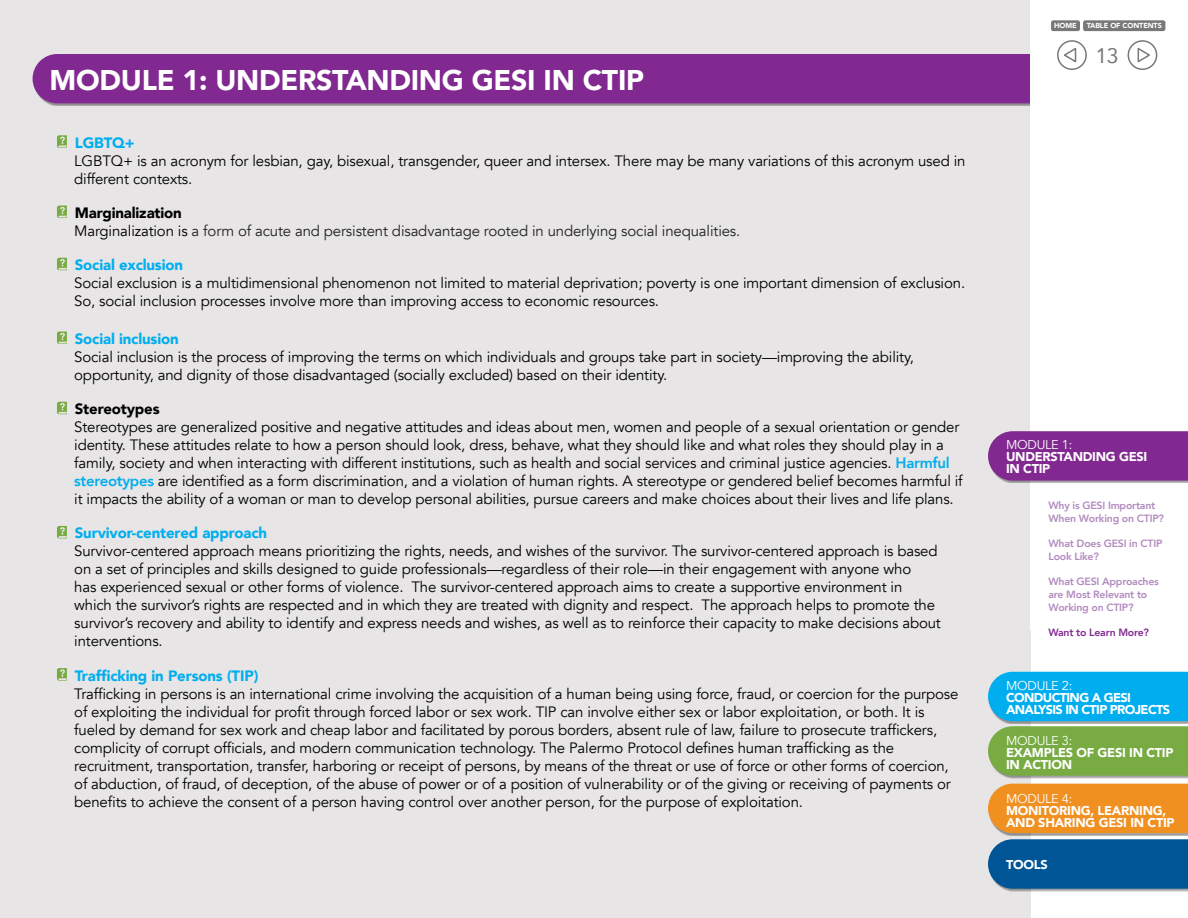
<style>
.page{position:relative;width:1188px;height:918px;background:#fff}
.page>*{position:absolute;margin:0;border:0;box-sizing:border-box;transform-origin:0 0}
.t1{font:900 28.5px "Avenir";letter-spacing:-.01em;color:#fff}
.t2{font:21px "Avenir";color:#78787a}
.t3{font:15px/18px "Avenir";letter-spacing:-.01em;color:#000}
.t4{font:15px/18px "Avenir";letter-spacing:-.01em;color:#222}
.t5{font:900 15px "Avenir";letter-spacing:-.01em;color:#00aeef}
.t6{font:900 15px "Avenir";letter-spacing:-.01em;color:#000}
.t7{font:900 12.75px/12px "Avenir";letter-spacing:-.02em;color:#fff}
.t8{font:900 12.75px/12px "Avenir";letter-spacing:-.05em;color:#fff}
.t9{font:12.75px "Avenir";letter-spacing:-.02em;color:#fff}
.t10{font:800 10.5px/12.8px "Avenir";letter-spacing:-.02em;color:#b28abf}
.t11{font:800 10.5px "Avenir";letter-spacing:-.02em;color:#812990}
.t12{font:900 7.2px "Avenir";letter-spacing:-.01em;color:#fff}
.s1{font-weight:900;color:#000}
.s2{color:#000}
.s3{font-weight:800;color:#00aeef}
</style>
<div class="page">
<div style="left:0;top:0;width:1030px;height:918px;background:#e7e5e5"></div>
<div style="left:34px;top:55px;width:1154px;height:51px;background:#000;opacity:.37"></div>
<div style="left:33px;top:54px;width:997px;height:49px;background:#812990"></div>
<div style="left:1030px;top:0;width:158px;height:630px;background:#fff"></div>
<svg style="left:57px;top:135px;width:10px;height:13px"></svg>
<svg style="left:57px;top:206px;width:10px;height:12px"></svg>
<svg style="left:57px;top:258px;width:10px;height:12px"></svg>
<svg style="left:57px;top:332px;width:10px;height:12px"></svg>
<svg style="left:57px;top:402px;width:10px;height:12px"></svg>
<svg style="left:57px;top:526px;width:10px;height:12px"></svg>
<svg style="left:57px;top:668px;width:10px;height:13px"></svg>
<div style="left:1128px;top:40px;width:29px;height:30px;border:2px solid #78787a;border-radius:50%"></div>
<svg style="left:1137px;top:46px;width:15px;height:18px"></svg>
<div style="left:1057px;top:40px;width:30px;height:30px;border:2px solid #78787a;border-radius:50%"></div>
<svg style="left:1062px;top:48px;width:15px;height:16px"></svg>
<div style="left:990px;top:728px;width:198px;height:50px;background:#000;opacity:.37"></div>
<svg style="left:988px;top:672px;width:200px;height:104px;background:#49af9d"></svg>
<div style="left:990px;top:433px;width:198px;height:50px;background:#000;opacity:.37"></div>
<div style="left:988px;top:431px;width:200px;height:50px;background:#812990"></div>
<div style="left:990px;top:785px;width:198px;height:51px;background:#000;opacity:.37"></div>
<div style="left:988px;top:784px;width:200px;height:49px;background:#ef9021"></div>
<div style="left:990px;top:841px;width:198px;height:50px;background:#000;opacity:.37"></div>
<div style="left:988px;top:839px;width:200px;height:50px;background:#005596"></div>
<div style="left:1084px;top:21px;width:81px;height:9px;background:#78787a;border-radius:2px"></div>
<div style="left:1083px;top:20px;width:82px;height:11px;border:1px solid #78787a;border-radius:2px"></div>
<div style="left:1052px;top:21px;width:27px;height:9px;background:#78787a;border-radius:2px"></div>
<div style="left:1051px;top:20px;width:29px;height:11px;border:1px solid #78787a;border-radius:2px"></div>
<h1 class="t1" style="left:50px;top:56px;width:596px">MODULE 1: UNDERSTANDING GESI IN CTIP</h1>
<p class="t5" style="left:75px;top:130px;width:62px">LGBTQ+</p>
<p class="t3" style="left:74px;top:152px;width:893px">LGBTQ+ is an acronym for lesbian, gay, bisexual, transgender, queer and intersex. There may be many variations of this acronym used in different contexts.</p>
<p class="t4" style="left:74px;top:204px;width:668px"><span class="s1">Marginalization<br></span><span class="s2">Marginalization is</span> a form of acute and persistent disadvantage rooted in underlying social inequalities.</p>
<p class="t5" style="left:75px;top:252px;width:110px">Social exclusion</p>
<p class="t3" style="left:74px;top:274px;width:892px">Social exclusion is a multidimensional phenomenon not limited to material deprivation; poverty is one important dimension of exclusion.<br>So, social inclusion processes involve more than improving access to economic resources.</p>
<p class="t5" style="left:75px;top:326px;width:105px">Social inclusion</p>
<p class="t3" style="left:74px;top:348px;width:841px">Social inclusion is the process of improving the terms on which individuals and groups take part in society—improving the ability, opportunity, and dignity of those disadvantaged (socially excluded) based on their identity.</p>
<p class="t6" style="left:75px;top:396px;width:86px">Stereotypes</p>
<p class="t3" style="left:74px;top:418px;width:890px">Stereotypes are generalized positive and negative attitudes and ideas about men, women and people of a sexual orientation or gender identity. These attitudes relate to how a person should look, dress, behave, what they should like and what roles they should play in a family, society and when interacting with different institutions, such as health and social services and criminal justice agencies. <span class="s3">Harmful stereotypes</span> are identified as a form discrimination, and a violation of human rights. A stereotype or gendered belief becomes harmful if it impacts the ability of a woman or man to develop personal abilities, pursue careers and make choices about their lives and life plans.</p>
<p class="t5" style="left:75px;top:520px;width:194px">Survivor-centered approach</p>
<p class="t3" style="left:74px;top:543px;width:868px">Survivor-centered approach means prioritizing the rights, needs, and wishes of the survivor. The survivor-centered approach is based on a set of principles and skills designed to guide professionals—regardless of their role—in their engagement with anyone who<br>has experienced sexual or other forms of violence. The survivor-centered approach aims to create a supportive environment in which the survivor’s rights are respected and in which they are treated with dignity and respect. The approach helps to promote the survivor’s recovery and ability to identify and express needs and wishes, as well as to reinforce their capacity to make decisions about interventions.</p>
<p class="t5" style="left:75px;top:663px;width:185px">Trafficking in Persons (TIP)</p>
<p class="t3" style="left:74px;top:685px;width:886px">Trafficking in persons is an international crime involving the acquisition of a human being using force, fraud, or coercion for the purpose of exploiting the individual for profit through forced labor or sex work. TIP can involve either sex or labor exploitation, or both. It is fueled by demand for sex work and cheap labor and facilitated by porous borders, absent rule of law, failure to prosecute traffickers, complicity of corrupt officials, and modern communication technology. The Palermo Protocol defines human trafficking as the recruitment, transportation, transfer, harboring or receipt of persons, by means of the threat or use of force or other forms of coercion, of abduction, of fraud, of deception, of the abuse of power or of a position of vulnerability or of the giving or receiving of payments or benefits to achieve the consent of a person having control over another person, for the purpose of exploitation.</p>
<p class="t12" style="left:1054px;top:20px;width:24px">HOME</p>
<p class="t12" style="left:1087px;top:20px;width:77px">TABLE OF CONTENTS</p>
<h2 class="t2" style="left:1096px;top:39px;width:25px">13</h2>
<p class="t9" style="left:1006px;top:437px;width:68px">MODULE 1:</p>
<p class="t7" style="left:1006px;top:450px;width:143px">UNDERSTANDING GESI<br>IN CTIP</p>
<p class="t10" style="left:1048px;top:499px;width:117px">Why is GESI Important<br>When Working on CTIP?</p>
<p class="t10" style="left:1048px;top:537px;width:115px">What Does GESI in CTIP<br>Look Like?</p>
<p class="t10" style="left:1048px;top:575px;width:112px">What GESI Approaches are Most Relevant to<br>Working on CTIP?</p>
<p class="t11" style="left:1048px;top:625px;width:102px">Want to Learn More?</p>
<p class="t9" style="left:1006px;top:678px;width:68px">MODULE 2:</p>
<p class="t8" style="left:1006px;top:692px;width:166px">CONDUCTING A GESI<br>ANALYSIS IN CTIP PROJECTS</p>
<p class="t9" style="left:1006px;top:733px;width:68px">MODULE 3:</p>
<p class="t7" style="left:1006px;top:746px;width:169px">EXAMPLES OF GESI IN CTIP<br>IN ACTION</p>
<p class="t9" style="left:1006px;top:791px;width:68px">MODULE 4:</p>
<p class="t7" style="left:1006px;top:804px;width:170px">MONITORING, LEARNING,<br>AND SHARING GESI IN CTIP</p>
<p class="t7" style="left:1006px;top:858px;width:43px">TOOLS</p>
</div>
